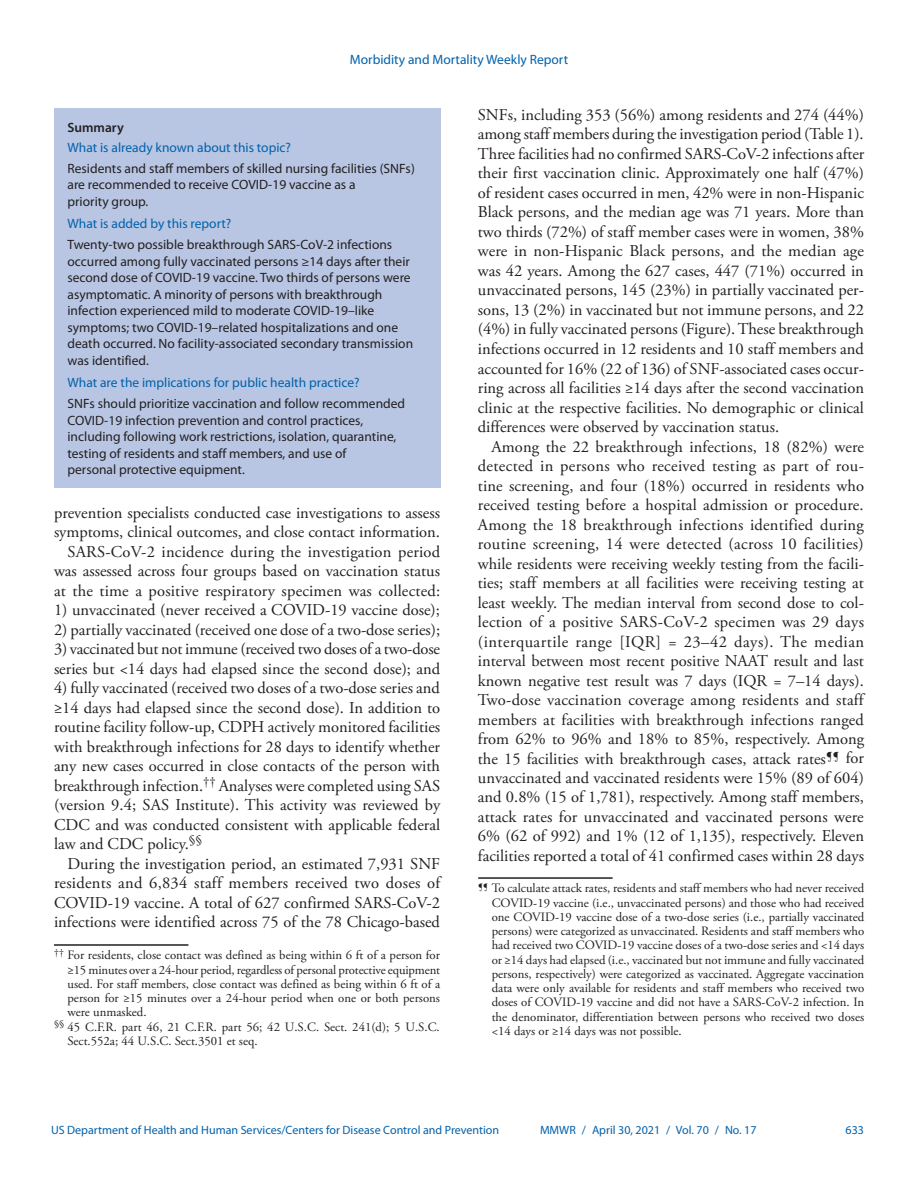
<style>
.page{position:relative;width:918px;height:1188px;background:#fff}
.page>*{position:absolute;margin:0;border:0;box-sizing:border-box;transform-origin:0 0}
.Paragraph{font:16.5px/19.5px "Adobe Garamond Pro";color:#231f20;text-align:justify}
.Summary_Box_Text{font:13.5px/16.5px "Myriad Pro";color:#231f20}
.Summary_Box_Heading{font:13.5px "Myriad Pro";color:#0161ab}
.Summary_Box_Ttile{font:600 13.5px "Myriad Pro";color:#231f20}
.footnote_w_rule_text{font:12.75px/14.2px "Adobe Garamond Pro";color:#231f20;text-align:justify}
.footnote_no_rule_tex{font:12.75px/14.2px "Adobe Garamond Pro";color:#231f20}
.t1{font:12px "Myriad Pro";color:#0161ab}
</style>
<div class="page">
<div style="left:54px;top:108px;width:386px;height:380px;background:#b8c6e3"></div>
<hr style="left:54px;top:944px;width:134px;height:2px;background:#231f20">
<hr style="left:478px;top:877px;width:135px;height:2px;background:#231f20">
<p class="Summary_Box_Heading" style="left:350px;top:51px;width:220px">Morbidity and Mortality Weekly Report</p>
<h1 class="Summary_Box_Ttile" style="left:68px;top:119px;width:58px">Summary</h1>
<h1 class="Summary_Box_Heading" style="left:68px;top:139px;width:225px">What is already known about this topic?</h1>
<p class="Summary_Box_Text" style="left:68px;top:160px;width:349px">Residents and staff members of skilled nursing facilities (SNFs) are recommended to receive COVID-19 vaccine as a<br>priority group.</p>
<h1 class="Summary_Box_Heading" style="left:68px;top:216px;width:165px">What is added by this report?</h1>
<p class="Summary_Box_Text" style="left:68px;top:236px;width:347px">Twenty-two possible breakthrough SARS-CoV-2 infections occurred among fully vaccinated persons ≥14 days after their second dose of COVID-19 vaccine. Two thirds of persons were asymptomatic. A minority of persons with breakthrough infection experienced mild to moderate COVID-19–like symptoms; two COVID-19–related hospitalizations and one death occurred. No facility-associated secondary transmission was identified.</p>
<h1 class="Summary_Box_Heading" style="left:68px;top:375px;width:294px">What are the implications for public health practice?</h1>
<p class="Summary_Box_Text" style="left:68px;top:395px;width:339px">SNFs should prioritize vaccination and follow recommended COVID-19 infection prevention and control practices, including following work restrictions, isolation, quarantine, testing of residents and staff members, and use of<br>personal protective equipment.</p>
<p class="Paragraph" style="left:54px;top:503px;width:388px">prevention specialists conducted case investigations to assess symptoms, clinical outcomes, and close contact information.</p>
<p class="Paragraph" style="left:54px;top:542px;width:388px;text-indent:13px">SARS-CoV-2 incidence during the investigation period was assessed across four groups based on vaccination status at the time a positive respiratory specimen was collected:</p>
<p class="Paragraph" style="left:54px;top:601px;width:388px">1) unvaccinated (never received a COVID-19 vaccine dose);</p>
<p class="Paragraph" style="left:54px;top:620px;width:388px">2) partially vaccinated (received one dose of a two-dose series);</p>
<p class="Paragraph" style="left:54px;top:640px;width:388px">3) vaccinated but not immune (received two doses of a two-dose series but &lt;14 days had elapsed since the second dose); and</p>
<p class="Paragraph" style="left:54px;top:679px;width:388px">4) fully vaccinated (received two doses of a two-dose series and ≥14 days had elapsed since the second dose). In addition to routine facility follow-up, CDPH actively monitored facilities with breakthrough infections for 28 days to identify whether any new cases occurred in close contacts of the person with breakthrough infection.<sup>††</sup> Analyses were completed using SAS (version 9.4; SAS Institute). This activity was reviewed by CDC and was conducted consistent with applicable federal law and CDC policy.<sup>§§</sup></p>
<p class="Paragraph" style="left:54px;top:854px;width:388px;text-indent:13px">During the investigation period, an estimated 7,931 SNF residents and 6,834 staff members received two doses of COVID-19 vaccine. A total of 627 confirmed SARS-CoV-2 infections were identified across 75 of the 78 Chicago-based</p>
<p class="footnote_w_rule_text" style="left:68px;top:949px;width:374px;text-indent:-13px"><sup>††</sup> For residents, close contact was defined as being within 6 ft of a person for ≥15 minutes over a 24-hour period, regardless of personal protective equipment used. For staff members, close contact was defined as being within 6 ft of a person for ≥15 minutes over a 24-hour period when one or both persons were unmasked.</p>
<p class="footnote_no_rule_tex" style="left:68px;top:1020px;width:374px;text-indent:-14px"><sup>§§</sup> 45 C.F.R. part 46, 21 C.F.R. part 56; 42 U.S.C. Sect. 241(d); 5 U.S.C.<br>Sect.552a; 44 U.S.C. Sect.3501 et seq.</p>
<p class="Paragraph" style="left:478px;top:106px;width:388px">SNFs, including 353 (56%) among residents and 274 (44%) among staff members during the investigation period (Table 1).<br>Three facilities had no confirmed SARS-CoV-2 infections after their first vaccination clinic. Approximately one half (47%) of resident cases occurred in men, 42% were in non-Hispanic Black persons, and the median age was 71 years. More than two thirds (72%) of staff member cases were in women, 38% were in non-Hispanic Black persons, and the median age was 42 years. Among the 627 cases, 447 (71%) occurred in unvaccinated persons, 145 (23%) in partially vaccinated per&shy;sons, 13 (2%) in vaccinated but not immune persons, and 22 (4%) in fully vaccinated persons (Figure). These breakthrough infections occurred in 12 residents and 10 staff members and accounted for 16% (22 of 136) of SNF-associated cases occur&shy;ring across all facilities ≥14 days after the second vaccination clinic at the respective facilities. No demographic or clinical differences were observed by vaccination status.</p>
<p class="Paragraph" style="left:478px;top:437px;width:388px;text-indent:14px">Among the 22 breakthrough infections, 18 (82%) were detected in persons who received testing as part of rou&shy;tine screening, and four (18%) occurred in residents who received testing before a hospital admission or procedure.<br>Among the 18 breakthrough infections identified during routine screening, 14 were detected (across 10 facilities) while residents were receiving weekly testing from the facili&shy;ties; staff members at all facilities were receiving testing at least weekly. The median interval from second dose to col&shy;lection of a positive SARS-CoV-2 specimen was 29 days (interquartile range [IQR] = 23–42 days). The median interval between most recent positive NAAT result and last known negative test result was 7 days (IQR = 7–14 days).<br>Two-dose vaccination coverage among residents and staff members at facilities with breakthrough infections ranged from 62% to 96% and 18% to 85%, respectively. Among the 15 facilities with breakthrough cases, attack rates<sup>¶¶</sup> for unvaccinated and vaccinated residents were 15% (89 of 604) and 0.8% (15 of 1,781), respectively. Among staff members, attack rates for unvaccinated and vaccinated persons were 6% (62 of 992) and 1% (12 of 1,135), respectively. Eleven facilities reported a total of 41 confirmed cases within 28 days</p>
<p class="footnote_w_rule_text" style="left:492px;top:882px;width:374px;text-indent:-14px"><sup>¶¶</sup> To calculate attack rates, residents and staff members who had never received COVID-19 vaccine (i.e., unvaccinated persons) and those who had received one COVID-19 vaccine dose of a two-dose series (i.e., partially vaccinated persons) were categorized as unvaccinated. Residents and staff members who had received two COVID-19 vaccine doses of a two-dose series and &lt;14 days or ≥14 days had elapsed (i.e., vaccinated but not immune and fully vaccinated persons, respectively) were categorized as vaccinated. Aggregate vaccination data were only available for residents and staff members who received two doses of COVID-19 vaccine and did not have a SARS-CoV-2 infection. In the denominator, differentiation between persons who received two doses &lt;14 days or ≥14 days was not possible.</p>
<p class="t1" style="left:51px;top:1123px;width:450px">US Department of Health and Human Services/Centers for Disease Control and Prevention</p>
<p class="t1" style="left:540px;top:1123px;width:218px">MMWR / April 30, 2021 / Vol. 70 / No. 17</p>
<p class="t1" style="left:846px;top:1123px;width:20px">633</p>
</div>
